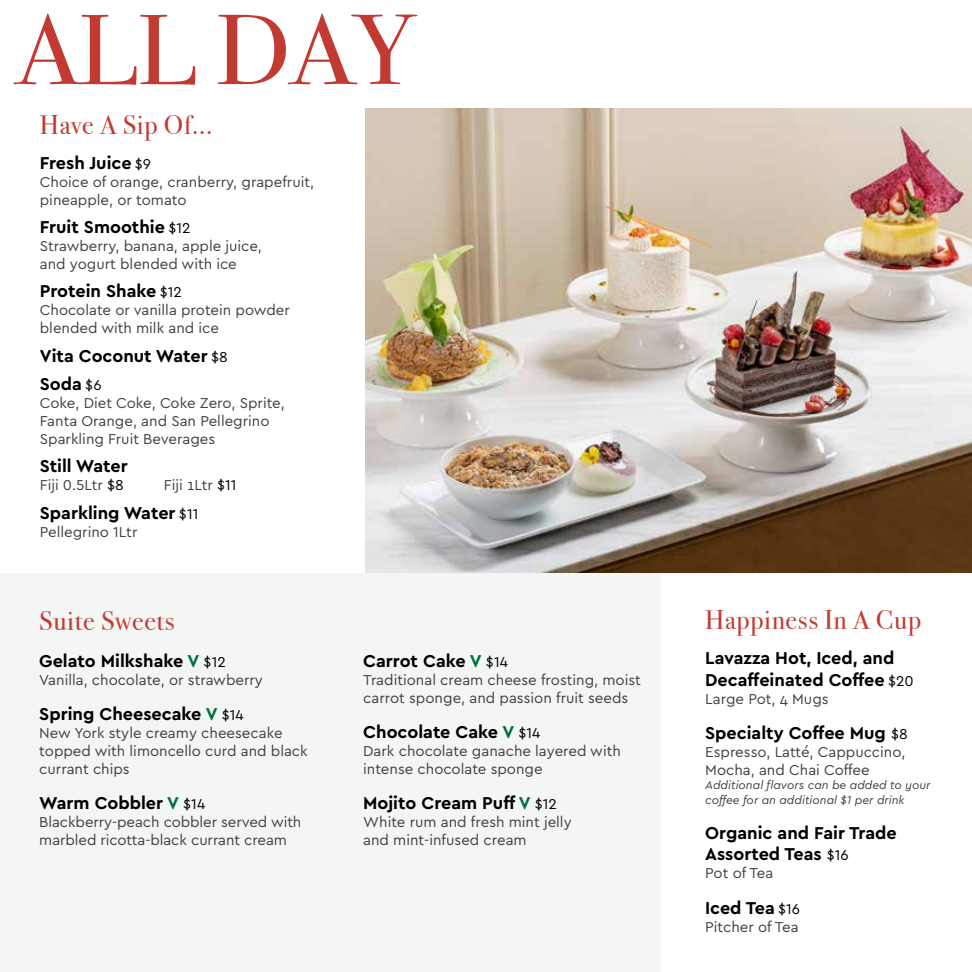
<style>
.page{position:relative;width:972px;height:972px;background:#fff}
.page>*{position:absolute;margin:0;border:0;box-sizing:border-box;transform-origin:0 0}
.t1{font:27px "Bodoni Svty Two ITCTT";letter-spacing:.025em;color:#c23b33}
.t2{font:700 18px/21.6px "Cera Basic";color:#000}
.t3{font:15px/18px "Cera Basic";color:#414042}
.t4{font:italic 12px/14.4px "Cera Basic";color:#414042}
.s1{font-weight:400;font-size:15px}
.s2{color:#000}
.s3{color:#006f3b}
</style>
<div class="page">
<div style="left:0;top:573px;width:661px;height:399px;background:#f4f5f5"></div>
<svg style="left:13px;top:14px;width:404px;height:71px"></svg>
<img style="left:365px;top:108px;width:606px;height:465px">
<h1 class="t1" style="left:40px;top:102px;width:174px">Have A Sip Of…</h1>
<p class="t2" style="left:40px;top:152px;width:113px">Fresh Juice <span class="s1">$9</span></p>
<p class="t3" style="left:40px;top:173px;width:276px">Choice of orange, cranberry, grapefruit, pineapple, or tomato</p>
<p class="t2" style="left:40px;top:216px;width:152px">Fruit Smoothie <span class="s1">$12</span></p>
<p class="t3" style="left:40px;top:237px;width:224px">Strawberry, banana, apple juice, and yogurt blended with ice</p>
<p class="t2" style="left:40px;top:280px;width:144px">Protein Shake <span class="s1">$12</span></p>
<p class="t3" style="left:40px;top:301px;width:251px">Chocolate or vanilla protein powder blended with milk and ice</p>
<p class="t2" style="left:40px;top:341px;width:189px;line-height:28.3px">Vita Coconut Water <span class="s1">$8<br></span>Soda <span class="s1">$6</span></p>
<p class="t3" style="left:40px;top:394px;width:247px">Coke, Diet Coke, Coke Zero, Sprite,<br>Fanta Orange, and San Pellegrino<br>Sparkling Fruit Beverages</p>
<p class="t2" style="left:40px;top:456px;width:89px">Still Water</p>
<p class="t3" style="left:40px;top:476px;width:85px">Fiji 0.5Ltr <span class="s2">$8</span></p>
<p class="t3" style="left:164px;top:476px;width:74px">Fiji 1Ltr <span class="s2">$11</span></p>
<p class="t2" style="left:40px;top:502px;width:160px">Sparkling Water <span class="s1">$11</span></p>
<p class="t3" style="left:40px;top:523px;width:99px">Pellegrino 1Ltr</p>
<h1 class="t1" style="left:39px;top:599px;width:137px">Suite Sweets</h1>
<h1 class="t1" style="left:705px;top:598px;width:218px">Happiness In A Cup</h1>
<p class="t2" style="left:705px;top:647px;width:210px">Lavazza Hot, Iced, and<br>Decaffeinated Coffee <span class="s1">$20</span></p>
<p class="t3" style="left:705px;top:690px;width:125px">Large Pot, 4 Mugs</p>
<p class="t2" style="left:705px;top:722px;width:204px">Specialty Coffee Mug <span class="s1">$8</span></p>
<p class="t3" style="left:705px;top:743px;width:202px">Espresso, Latté, Cappuccino,<br>Mocha, and Chai Coffee</p>
<p class="t4" style="left:705px;top:778px;width:227px">Additional flavors can be added to your coffee for an additional $1 per drink</p>
<p class="t2" style="left:705px;top:822px;width:193px">Organic and Fair Trade<br>Assorted Teas <span class="s1">$16</span></p>
<p class="t3" style="left:705px;top:864px;width:70px">Pot of Tea</p>
<p class="t2" style="left:705px;top:897px;width:96px">Iced Tea <span class="s1">$16</span></p>
<p class="t3" style="left:705px;top:917px;width:95px">Pitcher of Tea</p>
<p class="t2" style="left:39px;top:650px;width:188px">Gelato Milkshake <span class="s3">V</span> <span class="s1">$12</span></p>
<p class="t3" style="left:39px;top:670px;width:225px">Vanilla, chocolate, or strawberry</p>
<p class="t2" style="left:39px;top:703px;width:206px">Spring Cheesecake <span class="s3">V</span> <span class="s1">$14</span></p>
<p class="t3" style="left:39px;top:724px;width:270px">New York style creamy cheesecake topped with limoncello curd and black currant chips</p>
<p class="t2" style="left:39px;top:792px;width:167px">Warm Cobbler <span class="s3">V</span> <span class="s1">$14</span></p>
<p class="t3" style="left:39px;top:813px;width:264px">Blackberry-peach cobbler served with marbled ricotta-black currant cream</p>
<p class="t2" style="left:363px;top:650px;width:146px">Carrot Cake <span class="s3">V</span> <span class="s1">$14</span></p>
<p class="t3" style="left:363px;top:670px;width:279px">Traditional cream cheese frosting, moist carrot sponge, and passion fruit seeds</p>
<p class="t2" style="left:363px;top:721px;width:179px">Chocolate Cake <span class="s3">V</span> <span class="s1">$14</span></p>
<p class="t3" style="left:363px;top:742px;width:259px">Dark chocolate ganache layered with intense chocolate sponge</p>
<p class="t2" style="left:363px;top:792px;width:195px">Mojito Cream Puff <span class="s3">V</span> <span class="s1">$12</span></p>
<p class="t3" style="left:363px;top:813px;width:210px">White rum and fresh mint jelly and mint-infused cream</p>
</div>
